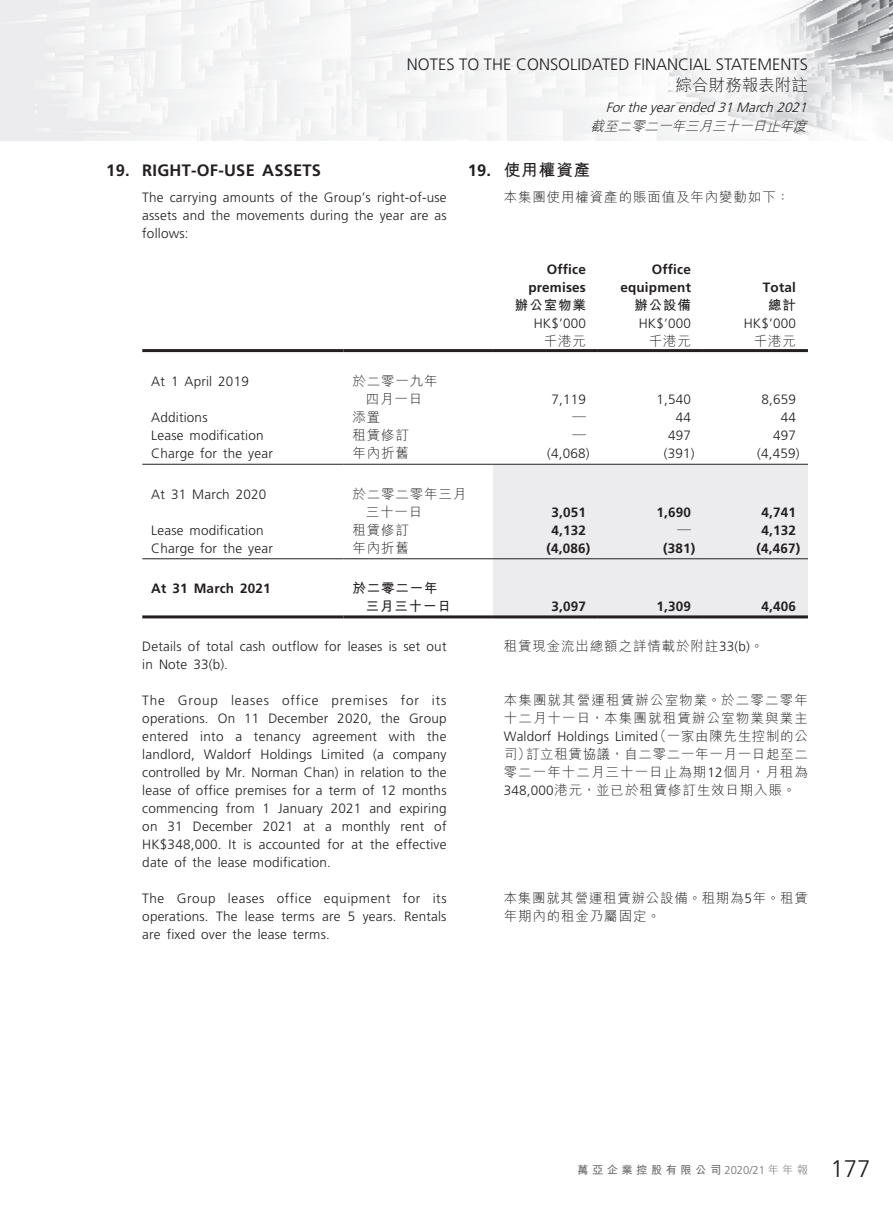
<style>
.page{position:relative;width:893px;height:1212px;background:#fff}
.page>*{position:absolute;margin:0;border:0;box-sizing:border-box;transform-origin:0 0}
.t1{font:300 16.5px "Frutiger LT Std";color:#231f20}
._03_H1{font:700 16.5px "Frutiger LT Std";letter-spacing:.015em;color:#231f20}
.t2{font:300 16.5px "M Hei HK";color:#231f20}
._03_H1-2{font:700 16.5px "M Hei HK";letter-spacing:.065em;color:#231f20}
._12___P2{font:300 13.5px/18px "Frutiger LT Std";letter-spacing:.015em;color:#231f20;text-align:justify}
._12___P2-2{font:300 13.5px/18px "M Hei HK";letter-spacing:.065em;color:#231f20;text-align:justify}
._15_Table_Stub{font:300 13.5px "Frutiger LT Std";letter-spacing:.015em;color:#231f20}
._01_Body_Text{font:700 13.5px/18px "Frutiger LT Std";letter-spacing:.015em;color:#231f20;text-align:right}
._01_Body_Text-2{font:300 13.5px "Frutiger LT Std";letter-spacing:.015em;color:#231f20}
._15_Table_Stub-2{font:300 13.5px/18px "M Hei HK";letter-spacing:.065em;color:#231f20;text-align:center}
.t3{font:italic 300 13.5px "Frutiger LT Std";color:#231f20}
.t4{font:italic 300 13.5px "M Hei HK";color:#231f20}
._15_Table_Stub-3{font:700 13.5px "Frutiger LT Std";letter-spacing:.015em;color:#231f20}
._01_Body_Text-3{font:700 13.5px "M Hei HK";letter-spacing:.065em;color:#231f20}
._15_Table_Stub-4{font:700 13.5px/18px "M Hei HK";letter-spacing:.065em;color:#231f20}
._01_Body_Text-4{font:300 13.5px "M Hei HK";letter-spacing:.065em;color:#231f20}
.t5{font:700 11.25px "M Hei HK";letter-spacing:.31em;color:#6c6d70}
.s1{font-family:"Frutiger LT Std"}
.s2{font-family:"Frutiger LT Std";font-weight:300}
.s3{font-weight:300}
.s4{font-family:"Frutiger LT Std";font-weight:300;font-size:24px;color:#231f20}
</style>
<div class="page">
<img style="left:0;top:0;width:893px;height:140px">
<div style="left:493px;top:465px;width:315px;height:150px;background:#ececee"></div>
<hr style="left:142px;top:349px;width:201px;height:3px;background:#231f20">
<hr style="left:343px;top:349px;width:150px;height:3px;background:#231f20">
<hr style="left:493px;top:349px;width:105px;height:3px;background:#231f20">
<hr style="left:598px;top:349px;width:105px;height:3px;background:#231f20">
<hr style="left:703px;top:349px;width:105px;height:3px;background:#231f20">
<hr style="left:142px;top:464px;width:201px;height:1px;background:#231f20">
<hr style="left:343px;top:464px;width:150px;height:1px;background:#231f20">
<hr style="left:493px;top:464px;width:105px;height:1px;background:#231f20">
<hr style="left:598px;top:464px;width:105px;height:1px;background:#231f20">
<hr style="left:703px;top:464px;width:105px;height:1px;background:#231f20">
<hr style="left:142px;top:558px;width:201px;height:1px;background:#231f20">
<hr style="left:343px;top:558px;width:150px;height:1px;background:#231f20">
<hr style="left:493px;top:558px;width:105px;height:1px;background:#231f20">
<hr style="left:598px;top:558px;width:105px;height:1px;background:#231f20">
<hr style="left:703px;top:558px;width:105px;height:1px;background:#231f20">
<hr style="left:142px;top:615px;width:201px;height:3px;background:#231f20">
<hr style="left:343px;top:615px;width:150px;height:3px;background:#231f20">
<hr style="left:493px;top:615px;width:105px;height:3px;background:#231f20">
<hr style="left:598px;top:615px;width:105px;height:3px;background:#231f20">
<hr style="left:703px;top:615px;width:105px;height:3px;background:#231f20">
<p class="t1" style="left:407px;top:55px;width:402px">NOTES TO THE CONSOLIDATED FINANCIAL STATEMENTS</p>
<p class="t2" style="left:676px;top:73px;width:134px">綜合財務報表附註</p>
<p class="t3" style="left:606px;top:100px;width:207px">Fortheyearended31March2021</p>
<p class="t4" style="left:590px;top:116px;width:222px">截至二零二一年三月三十一日止年度</p>
<p class="_03_H1-2" style="left:468px;top:158px;width:124px"><span class="s1">19.</span> 使用權資產</p>
<p class="_12___P2-2" style="left:504px;top:187px;width:287px">本集團使用權資產的賬面值及年內變動如下：</p>
<p class="_03_H1" style="left:106px;top:161px;width:216px">19. RIGHT-OF-USE ASSETS</p>
<p class="_12___P2" style="left:142px;top:188px;width:306px">The carrying amounts of the Group’s right-of-use assets and the movements during the year are as follows:</p>
<p class="_01_Body_Text" style="left:528px;top:260px;width:59px">Office premises</p>
<p class="_01_Body_Text" style="left:620px;top:260px;width:72px">Office equipment</p>
<p class="_01_Body_Text" style="left:763px;top:278px;width:35px">Total</p>
<p class="_15_Table_Stub" style="left:151px;top:374px;width:99px">At 1 April 2019</p>
<p class="_15_Table_Stub-2" style="left:352px;top:372px;width:87px">於二零一九年四月一日</p>
<p class="_01_Body_Text-3" style="left:515px;top:295px;width:72px">辦公室物業</p>
<p class="_01_Body_Text-3" style="left:634px;top:295px;width:58px">辦公設備</p>
<p class="_01_Body_Text-3" style="left:768px;top:295px;width:29px">總計</p>
<p class="_01_Body_Text-2" style="left:534px;top:316px;width:54px">HK$’000</p>
<p class="_01_Body_Text-2" style="left:639px;top:316px;width:54px">HK$’000</p>
<p class="_01_Body_Text-2" style="left:744px;top:316px;width:54px">HK$’000</p>
<p class="_01_Body_Text-4" style="left:544px;top:331px;width:44px">千港元</p>
<p class="_01_Body_Text-4" style="left:649px;top:331px;width:44px">千港元</p>
<p class="_01_Body_Text-4" style="left:754px;top:331px;width:44px">千港元</p>
<p class="_01_Body_Text-2" style="left:551px;top:392px;width:36px">7,119</p>
<p class="_01_Body_Text-2" style="left:656px;top:392px;width:36px">1,540</p>
<p class="_01_Body_Text-2" style="left:761px;top:392px;width:36px">8,659</p>
<p class="_15_Table_Stub" style="left:151px;top:410px;width:58px">Additions</p>
<p class="_15_Table_Stub-2" style="left:352px;top:408px;width:29px">添置</p>
<p class="_01_Body_Text-4" style="left:572px;top:408px;width:15px">—</p>
<p class="_01_Body_Text-2" style="left:676px;top:410px;width:17px">44</p>
<p class="_01_Body_Text-2" style="left:781px;top:410px;width:17px">44</p>
<p class="_15_Table_Stub" style="left:151px;top:428px;width:114px">Lease modification</p>
<p class="_15_Table_Stub-2" style="left:352px;top:426px;width:58px">租賃修訂</p>
<p class="_01_Body_Text-4" style="left:572px;top:426px;width:15px">—</p>
<p class="_01_Body_Text-2" style="left:668px;top:428px;width:24px">497</p>
<p class="_01_Body_Text-2" style="left:773px;top:428px;width:24px">497</p>
<p class="_15_Table_Stub" style="left:151px;top:446px;width:123px">Charge for the year</p>
<p class="_15_Table_Stub-2" style="left:352px;top:444px;width:58px">年內折舊</p>
<p class="_01_Body_Text-2" style="left:547px;top:446px;width:44px">(4,068)</p>
<p class="_01_Body_Text-2" style="left:664px;top:446px;width:32px">(391)</p>
<p class="_01_Body_Text-2" style="left:757px;top:446px;width:44px">(4,459)</p>
<p class="_15_Table_Stub" style="left:151px;top:487px;width:117px">At 31 March 2020</p>
<p class="_15_Table_Stub-2" style="left:366px;top:484px;width:102px;text-align:left;text-indent:-14px">於二零二零年三月三十一日</p>
<p class="_01_Body_Text" style="left:551px;top:503px;width:36px">3,051</p>
<p class="_01_Body_Text" style="left:656px;top:503px;width:36px">1,690</p>
<p class="_01_Body_Text" style="left:761px;top:503px;width:36px">4,741</p>
<p class="_15_Table_Stub" style="left:151px;top:523px;width:114px">Lease modification</p>
<p class="_15_Table_Stub-2" style="left:352px;top:520px;width:58px">租賃修訂</p>
<p class="_01_Body_Text" style="left:551px;top:521px;width:36px">4,132</p>
<p class="_01_Body_Text-3" style="left:677px;top:520px;width:15px">—</p>
<p class="_01_Body_Text" style="left:761px;top:521px;width:36px">4,132</p>
<p class="_15_Table_Stub" style="left:151px;top:541px;width:123px">Charge for the year</p>
<p class="_15_Table_Stub-2" style="left:352px;top:538px;width:58px">年內折舊</p>
<p class="_01_Body_Text" style="left:546px;top:539px;width:45px">(4,086)</p>
<p class="_01_Body_Text" style="left:663px;top:539px;width:34px">(381)</p>
<p class="_01_Body_Text" style="left:756px;top:539px;width:45px">(4,467)</p>
<p class="_15_Table_Stub-3" style="left:151px;top:581px;width:121px">At 31 March 2021</p>
<p class="_15_Table_Stub-4" style="left:366px;top:578px;width:87px;text-indent:-14px">於二零二一年三月三十一日</p>
<p class="_01_Body_Text" style="left:551px;top:598px;width:36px">3,097</p>
<p class="_01_Body_Text" style="left:656px;top:598px;width:36px">1,309</p>
<p class="_01_Body_Text" style="left:761px;top:598px;width:36px">4,406</p>
<p class="_12___P2" style="left:142px;top:637px;width:306px">Details of total cash outflow for leases is set out in Note 33(b).</p>
<p class="_12___P2" style="left:142px;top:691px;width:306px">The Group leases office premises for its operations. On 11 December 2020, the Group entered into a tenancy agreement with the landlord, Waldorf Holdings Limited (a company controlled by Mr. Norman Chan) in relation to the lease of office premises for a term of 12 months commencing from 1 January 2021 and expiring on 31 December 2021 at a monthly rent of HK$348,000. It is accounted for at the effective date of the lease modification.</p>
<p class="_12___P2" style="left:142px;top:889px;width:306px">The Group leases office equipment for its operations. The lease terms are 5 years. Rentals are fixed over the lease terms.</p>
<p class="_12___P2-2" style="left:504px;top:636px;width:261px">租賃現金流出總額之詳情載於附註<span class="s1">33(b)</span>。</p>
<p class="_12___P2-2" style="left:504px;top:690px;width:306px">本集團就其營運租賃辦公室物業。於二零二零年十二月十一日，本集團就租賃辦公室物業與業主<span class="s1">Waldorf Holdings Limited</span>（一家由陳先生控制的公司）訂立租賃協議，自二零二一年一月一日起至二零二一年十二月三十一日止為期<span class="s1">12</span>個月，月租為<span class="s1">348,000</span>港元，並已於租賃修訂生效日期入賬。</p>
<p class="_12___P2-2" style="left:504px;top:888px;width:306px">本集團就其營運租賃辦公設備。租期為<span class="s1">5</span>年。租賃年期內的租金乃屬固定。</p>
<p class="t5" style="left:577px;top:1161px;width:295px">萬亞企業控股有限公司<span class="s2">2020/21</span><span class="s3">年年報</span> <span class="s4">177</span></p>
</div>
